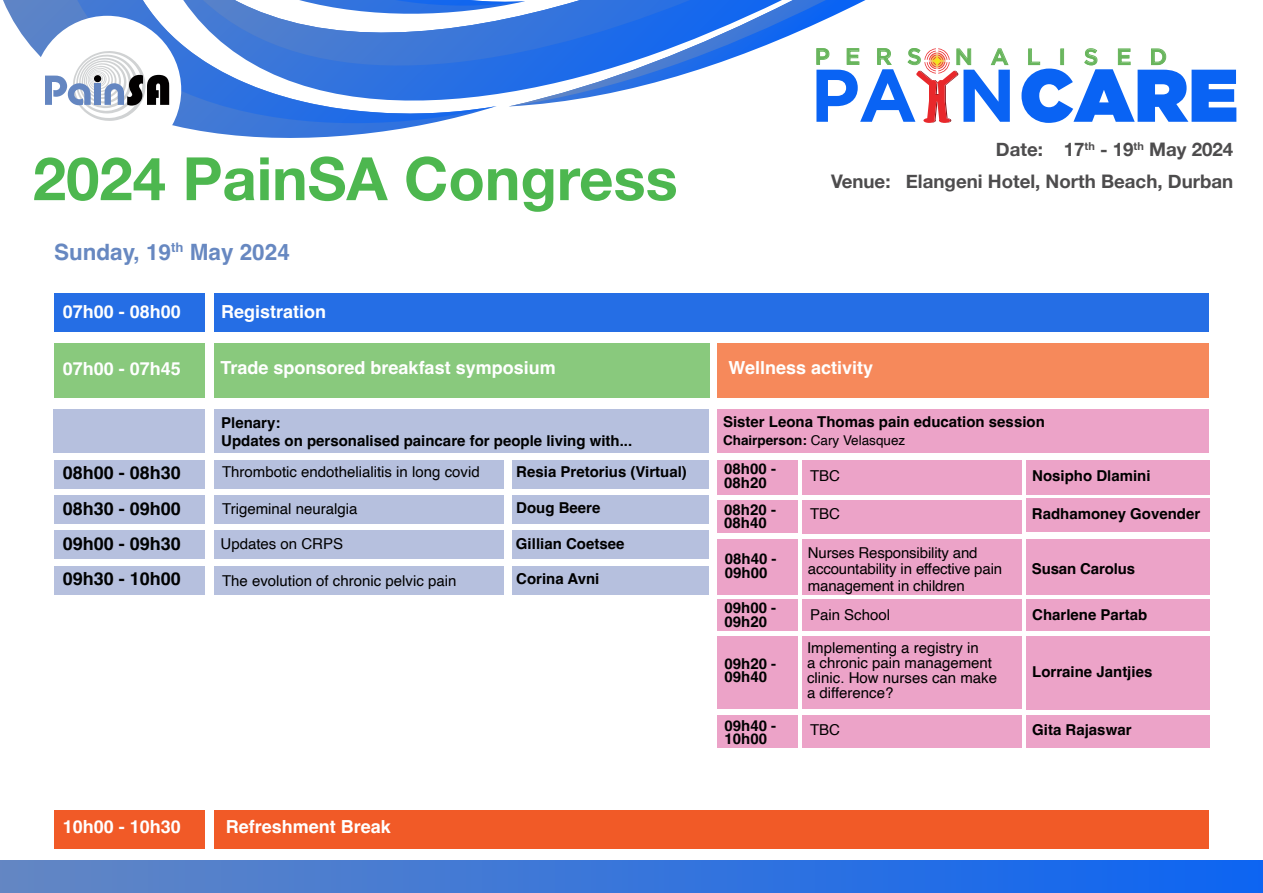
<style>
.page{position:relative;width:1263px;height:893px;background:#fff}
.page>*{position:absolute;margin:0;border:0;box-sizing:border-box;transform-origin:0 0}
.t1{font:700 59.85px "Helvetica Neue";color:#4db74f}
.t2{font:700 22.5px "Helvetica";color:#6788c1}
.t3{font:22.5px "Gotham HTF Medium 2";letter-spacing:.805em;color:#68b55c}
.t4{font:700 18.75px "Helvetica Neue";color:#4d4c4d}
.t5{font:700 18px "Helvetica";color:#fff}
.t6{font:700 18px/35.4px "Helvetica";color:#000101;text-align:justify}
.t7{font:15px/15px "Helvetica";color:#000}
.t8{font:700 15px "Helvetica";color:#000}
.t9{font:700 15px/13.5px "Helvetica";color:#000101}
.t10{font:13.5px "Helvetica";color:#000}
.s1{font-weight:700}
</style>
<div class="page">
<svg style="left:3px;top:0;width:428px;height:138px"></svg>
<svg style="left:55px;top:0;width:138px;height:123px"></svg>
<div style="left:33px;top:16px;width:148px;height:148px;background:#fff;border-radius:50%"></div>
<svg style="left:45px;top:51px;width:124px;height:70px"></svg>
<svg style="left:193px;top:0;width:817px;height:123px"></svg>
<svg style="left:1021px;top:48px;width:215px;height:75px"></svg>
<div style="left:0;top:860px;width:1263px;height:33px;background:linear-gradient(to right,#6486c3,#0c64f2)"></div>
<div style="left:718px;top:636px;width:80px;height:73px;background:#eca3c8"></div>
<div style="left:54px;top:566px;width:450px;height:28px;background:#b6c0de"></div>
<div style="left:512px;top:566px;width:197px;height:28px;background:#b6c0de"></div>
<div style="left:54px;top:531px;width:450px;height:28px;background:#b6c0de"></div>
<div style="left:512px;top:531px;width:197px;height:28px;background:#b6c0de"></div>
<div style="left:54px;top:495px;width:450px;height:29px;background:#b6c0de"></div>
<div style="left:512px;top:495px;width:197px;height:29px;background:#b6c0de"></div>
<div style="left:718px;top:409px;width:491px;height:43px;background:#eca3c8"></div>
<div style="left:54px;top:460px;width:450px;height:28px;background:#b6c0de"></div>
<div style="left:512px;top:460px;width:197px;height:28px;background:#b6c0de"></div>
<div style="left:53px;top:409px;width:656px;height:43px;background:#b6c0de"></div>
<div style="left:54px;top:344px;width:655px;height:54px;background:#89c97d"></div>
<div style="left:718px;top:344px;width:491px;height:54px;background:#f6895b"></div>
<div style="left:54px;top:294px;width:1155px;height:38px;background:#256ee5"></div>
<div style="left:1026px;top:460px;width:183px;height:34px;background:#eca3c8"></div>
<div style="left:802px;top:460px;width:219px;height:34px;background:#eca3c8"></div>
<div style="left:802px;top:500px;width:219px;height:33px;background:#eca3c8"></div>
<div style="left:1026px;top:498px;width:183px;height:33px;background:#eca3c8"></div>
<div style="left:802px;top:600px;width:219px;height:31px;background:#eca3c8"></div>
<div style="left:1026px;top:600px;width:183px;height:31px;background:#eca3c8"></div>
<div style="left:802px;top:539px;width:219px;height:55px;background:#eca3c8"></div>
<div style="left:1026px;top:539px;width:183px;height:55px;background:#eca3c8"></div>
<div style="left:802px;top:636px;width:219px;height:73px;background:#eca3c8"></div>
<div style="left:1026px;top:636px;width:183px;height:73px;background:#eca3c8"></div>
<div style="left:802px;top:716px;width:219px;height:32px;background:#eca3c8"></div>
<div style="left:1026px;top:716px;width:183px;height:32px;background:#eca3c8"></div>
<div style="left:718px;top:460px;width:80px;height:34px;background:#eca3c8"></div>
<div style="left:718px;top:501px;width:80px;height:32px;background:#eca3c8"></div>
<div style="left:718px;top:539px;width:80px;height:55px;background:#eca3c8"></div>
<div style="left:718px;top:600px;width:80px;height:31px;background:#eca3c8"></div>
<div style="left:718px;top:716px;width:80px;height:32px;background:#eca3c8"></div>
<div style="left:54px;top:810px;width:1155px;height:39px;background:#f15a27"></div>
<div style="left:205px;top:287px;width:9px;height:564px;background:#fff"></div>
<h1 class="t1" style="left:33px;top:132px;width:646px">2024 PainSA Congress</h1>
<h2 class="t2" style="left:54px;top:238px;width:237px">Sunday, 19<sup>th</sup> May 2024</h2>
<p class="t5" style="left:63px;top:300px;width:120px">07h00 - 08h00</p>
<p class="t5" style="left:221px;top:300px;width:107px">Registration</p>
<p class="t5" style="left:63px;top:358px;width:120px">07h00 - 07h45</p>
<p class="t6" style="left:63px;top:457px;width:120px">08h00 - 08h30<br>08h30 - 09h00<br>09h00 - 09h30<br>09h30 - 10h00</p>
<p class="t5" style="left:221px;top:357px;width:337px">Trade sponsored breakfast symposium</p>
<p class="t9" style="left:221px;top:415px;width:412px;line-height:18px">Plenary:<br>Updates on personalised paincare for people living with...</p>
<p class="t7" style="left:222px;top:464px;width:259px">Thrombotic endothelialitis in long covid</p>
<p class="t8" style="left:516px;top:462px;width:172px">Resia Pretorius (Virtual)</p>
<p class="t7" style="left:222px;top:502px;width:137px">Trigeminal neuralgia</p>
<p class="t8" style="left:516px;top:498px;width:86px">Doug Beere</p>
<p class="t7" style="left:221px;top:537px;width:124px">Updates on CRPS</p>
<p class="t8" style="left:516px;top:535px;width:110px">Gillian Coetsee</p>
<p class="t7" style="left:222px;top:573px;width:236px">The evolution of chronic pelvic pain</p>
<p class="t8" style="left:516px;top:569px;width:85px">Corina Avni</p>
<p class="t5" style="left:63px;top:815px;width:120px">10h00 - 10h30</p>
<p class="t5" style="left:226px;top:815px;width:167px">Refreshment Break</p>
<h2 class="t3" style="left:815px;top:44px;width:108px">PERS</h2>
<h2 class="t3" style="left:955px;top:44px;width:214px">NALISED</h2>
<p class="t4" style="left:996px;top:135px;width:239px">Date: 17<sup>th</sup> - 19<sup>th</sup> May 2024</p>
<p class="t4" style="left:831px;top:167px;width:404px">Venue: Elangeni Hotel, North Beach, Durban</p>
<p class="t5" style="left:728px;top:357px;width:146px">Wellness activity</p>
<p class="t8" style="left:723px;top:412px;width:323px">Sister Leona Thomas pain education session</p>
<p class="t10" style="left:723px;top:430px;width:184px"><span class="s1">Chairperson:</span> Cary Velasquez</p>
<p class="t9" style="left:724px;top:464px;width:53px">08h00 -<br>08h20</p>
<p class="t9" style="left:724px;top:504px;width:53px">08h20 -<br>08h40</p>
<p class="t9" style="left:725px;top:554px;width:53px">08h40 -<br>09h00</p>
<p class="t9" style="left:724px;top:603px;width:53px">09h00 -<br>09h20</p>
<p class="t9" style="left:724px;top:658px;width:53px">09h20 -<br>09h40</p>
<p class="t9" style="left:724px;top:720px;width:53px">09h40 -<br>10h00</p>
<p class="t7" style="left:810px;top:469px;width:32px">TBC</p>
<p class="t8" style="left:1032px;top:467px;width:120px">Nosipho Dlamini</p>
<p class="t7" style="left:810px;top:507px;width:32px">TBC</p>
<p class="t8" style="left:1032px;top:505px;width:170px">Radhamoney Govender</p>
<p class="t7" style="left:808px;top:545px;width:196px;line-height:16.5px">Nurses Responsibility and accountability in effective pain management in children</p>
<p class="t8" style="left:1032px;top:560px;width:105px">Susan Carolus</p>
<p class="t7" style="left:810px;top:607px;width:82px">Pain School</p>
<p class="t8" style="left:1032px;top:605px;width:117px">Charlene Partab</p>
<p class="t7" style="left:807px;top:641px;width:192px">Implementing a registry in<br>a chronic pain management clinic. How nurses can make a difference?</p>
<p class="t8" style="left:1032px;top:662px;width:122px">Lorraine Jantjies</p>
<p class="t7" style="left:810px;top:723px;width:32px">TBC</p>
<p class="t8" style="left:1032px;top:721px;width:101px">Gita Rajaswar</p>
</div>
